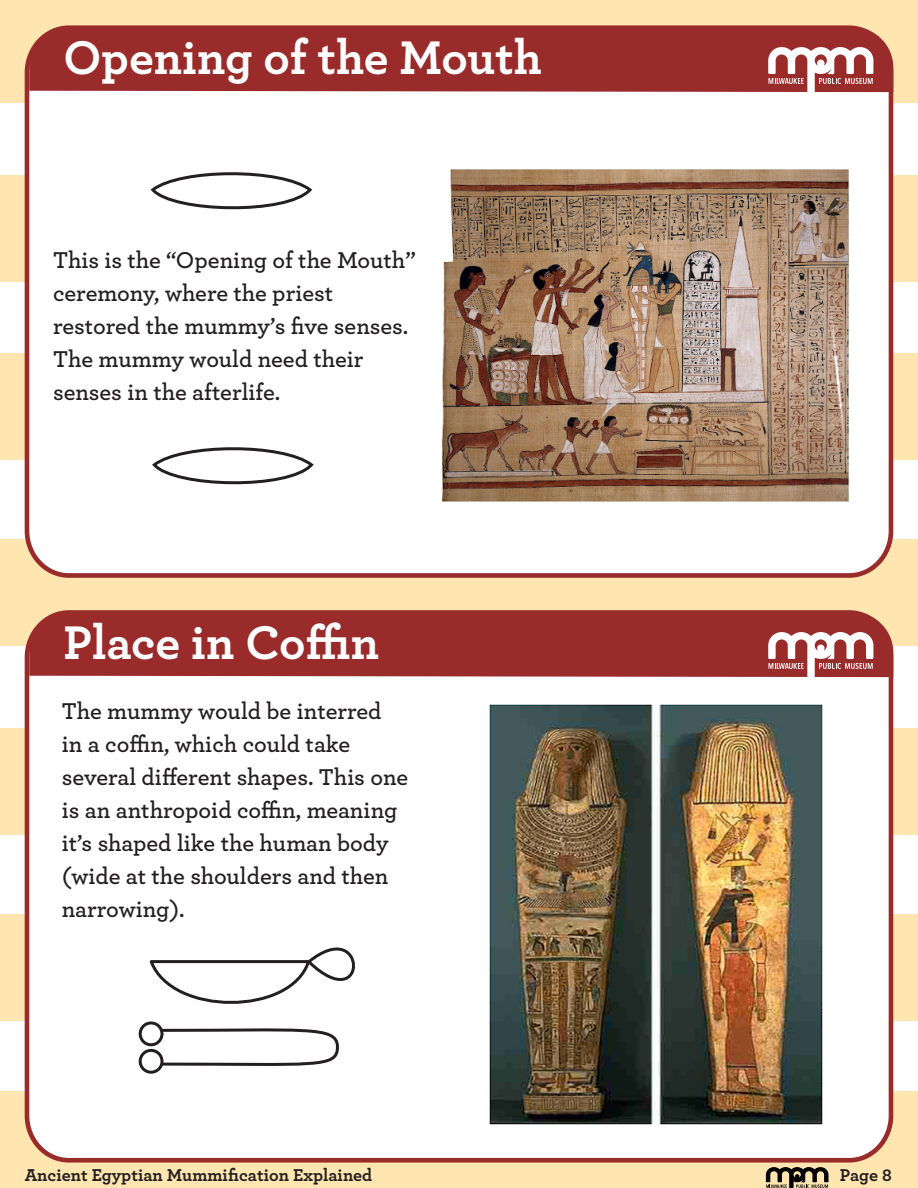
<style>
.page{position:relative;width:918px;height:1188px;background:#fff}
.page>*{position:absolute;margin:0;border:0;box-sizing:border-box;transform-origin:0 0}
.t1{font:700 49.5px "Archer";color:#fff}
.t2{font:600 24px/33px "Archer";color:#231f20}
.t3{font:700 18px "Archer";color:#231f20}
</style>
<div class="page">
<div style="left:0;top:0;width:918px;height:103px;background:#ffe6b0"></div>
<div style="left:0;top:175px;width:918px;height:107px;background:#ffe6b0"></div>
<div style="left:0;top:354px;width:918px;height:106px;background:#ffe6b0"></div>
<div style="left:0;top:729px;width:918px;height:106px;background:#ffe6b0"></div>
<div style="left:0;top:540px;width:918px;height:106px;background:#ffe6b0"></div>
<div style="left:0;top:915px;width:918px;height:106px;background:#ffe6b0"></div>
<div style="left:0;top:1092px;width:918px;height:96px;background:#ffe6b0"></div>
<div style="left:27px;top:28px;width:864px;height:547px;background:#fff;border-radius:43px"></div>
<div style="left:25px;top:25px;width:868px;height:553px;border:5px solid #992b2b;border-radius:43px"></div>
<div style="left:27px;top:613px;width:864px;height:547px;background:#fff;border-radius:43px"></div>
<div style="left:25px;top:610px;width:868px;height:553px;border:5px solid #992b2b;border-radius:43px"></div>
<svg style="left:766px;top:1167px;width:63px;height:21px"></svg>
<div style="left:29px;top:27px;width:864px;height:65px;background:#992b2b"></div>
<div style="left:29px;top:612px;width:864px;height:65px;background:#992b2b"></div>
<svg style="left:768px;top:47px;width:105px;height:45px"></svg>
<svg style="left:768px;top:632px;width:105px;height:45px"></svg>
<img style="left:443px;top:169px;width:405px;height:332px">
<svg style="left:150px;top:172px;width:163px;height:38px"></svg>
<svg style="left:152px;top:447px;width:162px;height:38px"></svg>
<img style="left:490px;top:705px;width:333px;height:420px">
<svg style="left:149px;top:947px;width:206px;height:57px"></svg>
<svg style="left:158px;top:1026px;width:181px;height:46px"></svg>
<div style="left:139px;top:1021px;width:24px;height:25px;border:3px solid #231f20;border-radius:50%"></div>
<div style="left:139px;top:1049px;width:24px;height:25px;border:3px solid #231f20;border-radius:50%"></div>
<p class="t1" style="left:63px;top:18px;width:480px">Opening of the Mouth</p>
<p class="t2" style="left:53px;top:242px;width:364px">This is the “Opening of the Mouth” ceremony, where the priest restored the mummy’s five senses.<br>The mummy would need their senses in the afterlife.</p>
<p class="t1" style="left:63px;top:603px;width:317px">Place in Coffin</p>
<p class="t2" style="left:62px;top:693px;width:348px">The mummy would be interred in a coffin, which could take several different shapes. This one is an anthropoid coffin, meaning it’s shaped like the human body (wide at the shoulders and then narrowing).</p>
<p class="t3" style="left:25px;top:1161px;width:349px">Ancient Egyptian Mummification Explained</p>
<p class="t3" style="left:840px;top:1161px;width:53px">Page 8</p>
</div>
